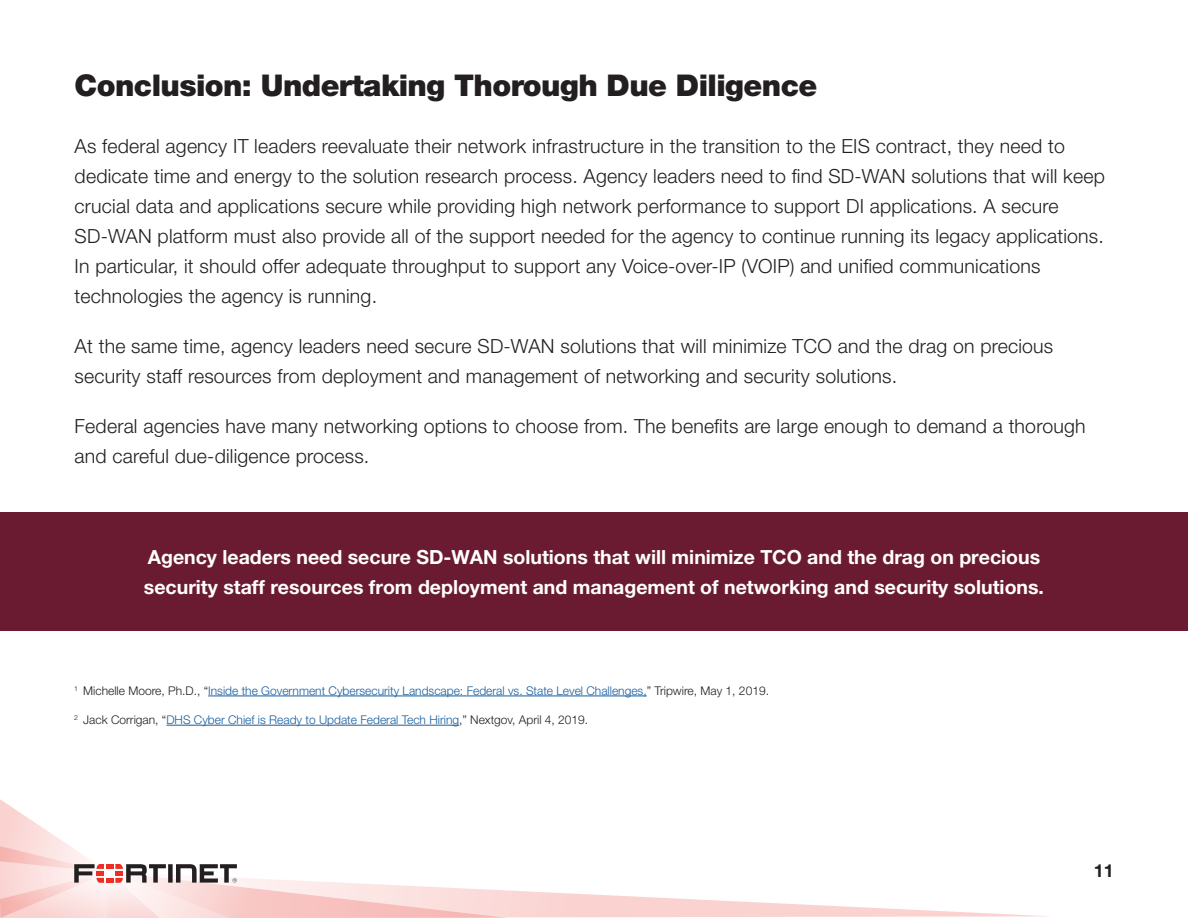
<style>
.page{position:relative;width:1188px;height:918px;background:#fff}
.page>*{position:absolute;margin:0;border:0;box-sizing:border-box;transform-origin:0 0}
.Section_Headers{font:900 30px "Helvetica Neue LT Pro";letter-spacing:-.02em;color:#231f20}
.Body_Copy{font:300 19.5px/30px "Helvetica Neue LT Pro";letter-spacing:.01em;color:#231f20}
.Body_bullets{font:700 19.5px/30px "Helvetica Neue LT Pro";color:#fff}
.t1{font:700 18px "Helvetica Neue LT Pro";color:#231f20}
.Body_Copy-2{font:300 12px "Helvetica Neue LT Pro";color:#175d9e}
.s1{color:#231f20}
</style>
<div class="page">
<div style="left:0;top:512px;width:1188px;height:119px;background:#6b1b31"></div>
<hr style="left:208px;top:696px;width:439px;height:1px;background:#175d9e">
<hr style="left:166px;top:725px;width:293px;height:1px;background:#175d9e">
<svg style="left:0;top:799px;width:1048px;height:119px"></svg>
<p class="Section_Headers" style="left:75px;top:67px;width:744px">Conclusion: Undertaking Thorough Due Diligence</p>
<p class="Body_Copy" style="left:75px;top:130px;width:1032px">As federal agency IT leaders reevaluate their network infrastructure in the transition to the EIS contract, they need to dedicate time and energy to the solution research process. Agency leaders need to find SD-WAN solutions that will keep crucial data and applications secure while providing high network performance to support DI applications. A secure SD-WAN platform must also provide all of the support needed for the agency to continue running its legacy applications.<br>In particular, it should offer adequate throughput to support any Voice-over-IP (VOIP) and unified communications technologies the agency is running.</p>
<p class="Body_Copy" style="left:75px;top:331px;width:980px">At the same time, agency leaders need secure SD-WAN solutions that will minimize TCO and the drag on precious security staff resources from deployment and management of networking and security solutions.</p>
<p class="Body_Copy" style="left:75px;top:411px;width:1012px">Federal agencies have many networking options to choose from. The benefits are large enough to demand a thorough and careful due-diligence process.</p>
<p class="Body_bullets" style="left:144px;top:541px;width:902px">Agency leaders need secure SD-WAN solutions that will minimize TCO and the drag on precious security staff resources from deployment and management of networking and security solutions.</p>
<p class="Body_Copy-2" style="left:74px;top:683px;width:696px"><sup>1</sup> <span class="s1">Michelle Moore, Ph.D., “</span>Inside the Government Cybersecurity Landscape: Federal vs. State Level Challenges,<span class="s1">” Tripwire, May 1, 2019.</span></p>
<p class="Body_Copy-2" style="left:74px;top:712px;width:516px"><sup>2</sup> <span class="s1">Jack Corrigan, “</span>DHS Cyber Chief is Ready to Update Federal Tech Hiring<span class="s1">,” Nextgov, April 4, 2019.</span></p>
<p class="t1" style="left:1094px;top:859px;width:22px">11</p>
</div>
